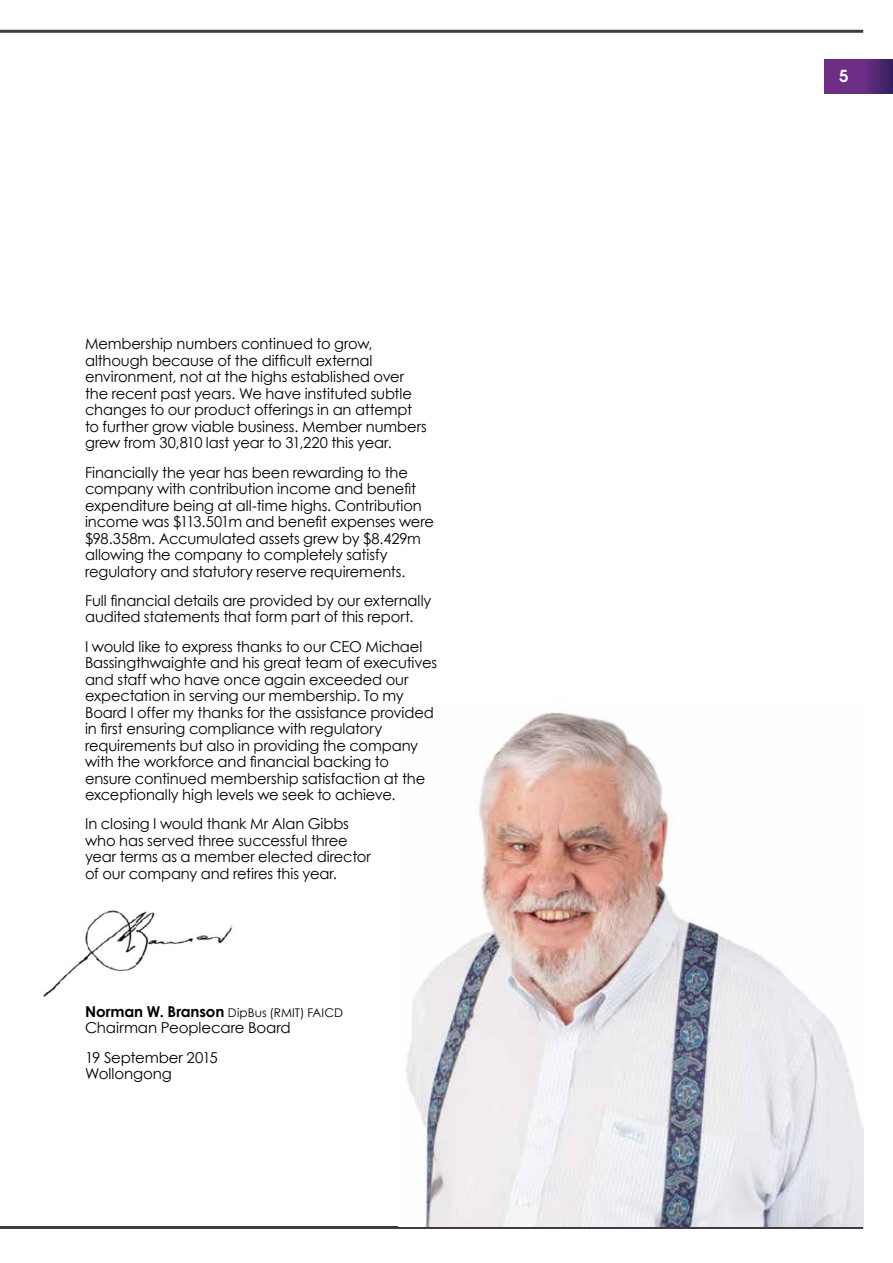
<style>
.page{position:relative;width:893px;height:1263px;background:#fff}
.page>*{position:absolute;margin:0;border:0;box-sizing:border-box;transform-origin:0 0}
.t1{font:600 16.5px "Avant Garde";color:#fff}
.t2{font:15px/16.5px "Century Gothic";letter-spacing:-.01em;color:#000}
.t3{font:12px "Century Gothic";letter-spacing:.005em;color:#000}
.s1{font-weight:700;font-size:15px}
</style>
<div class="page">
<hr style="left:0;top:30px;width:863px;height:3px;background:#41393d">
<hr style="left:0;top:1226px;width:863px;height:3px;background:#41393d">
<svg style="left:825px;top:60px;width:68px;height:34px;background:#5f2a7d"></svg>
<img style="left:399px;top:712px;width:464px;height:515px">
<img style="left:43px;top:910px;width:190px;height:87px">
<p class="t2" style="left:85px;top:335px;width:343px">Membership numbers continued to grow, although because of the difficult external environment, not at the highs established over the recent past years. We have instituted subtle changes to our product offerings in an attempt to further grow viable business. Member numbers grew from 30,810 last year to 31,220 this year.</p>
<p class="t2" style="left:85px;top:464px;width:351px">Financially the year has been rewarding to the company with contribution income and benefit expenditure being at all-time highs. Contribution income was $113.501m and benefit expenses were $98.358m. Accumulated assets grew by $8.429m allowing the company to completely satisfy regulatory and statutory reserve requirements.</p>
<p class="t2" style="left:85px;top:592px;width:348px">Full financial details are provided by our externally audited statements that form part of this report.</p>
<p class="t2" style="left:85px;top:638px;width:353px">I would like to express thanks to our CEO Michael Bassingthwaighte and his great team of executives and staff who have once again exceeded our expectation in serving our membership. To my Board I offer my thanks for the assistance provided in first ensuring compliance with regulatory requirements but also in providing the company with the workforce and financial backing to ensure continued membership satisfaction at the exceptionally high levels we seek to achieve.</p>
<p class="t2" style="left:85px;top:815px;width:287px">In closing I would thank Mr Alan Gibbs who has served three successful three year terms as a member elected director of our company and retires this year.</p>
<p class="t3" style="left:85px;top:1005px;width:259px"><span class="s1">Norman W. Branson</span> DipBus (RMIT) FAICD</p>
<p class="t2" style="left:85px;top:1013px;width:207px;line-height:29.2px">Chairman Peoplecare Board<br>19 September 2015</p>
<p class="t2" style="left:85px;top:1065px;width:89px">Wollongong</p>
<p class="t1" style="left:839px;top:65px;width:11px">5</p>
</div>
